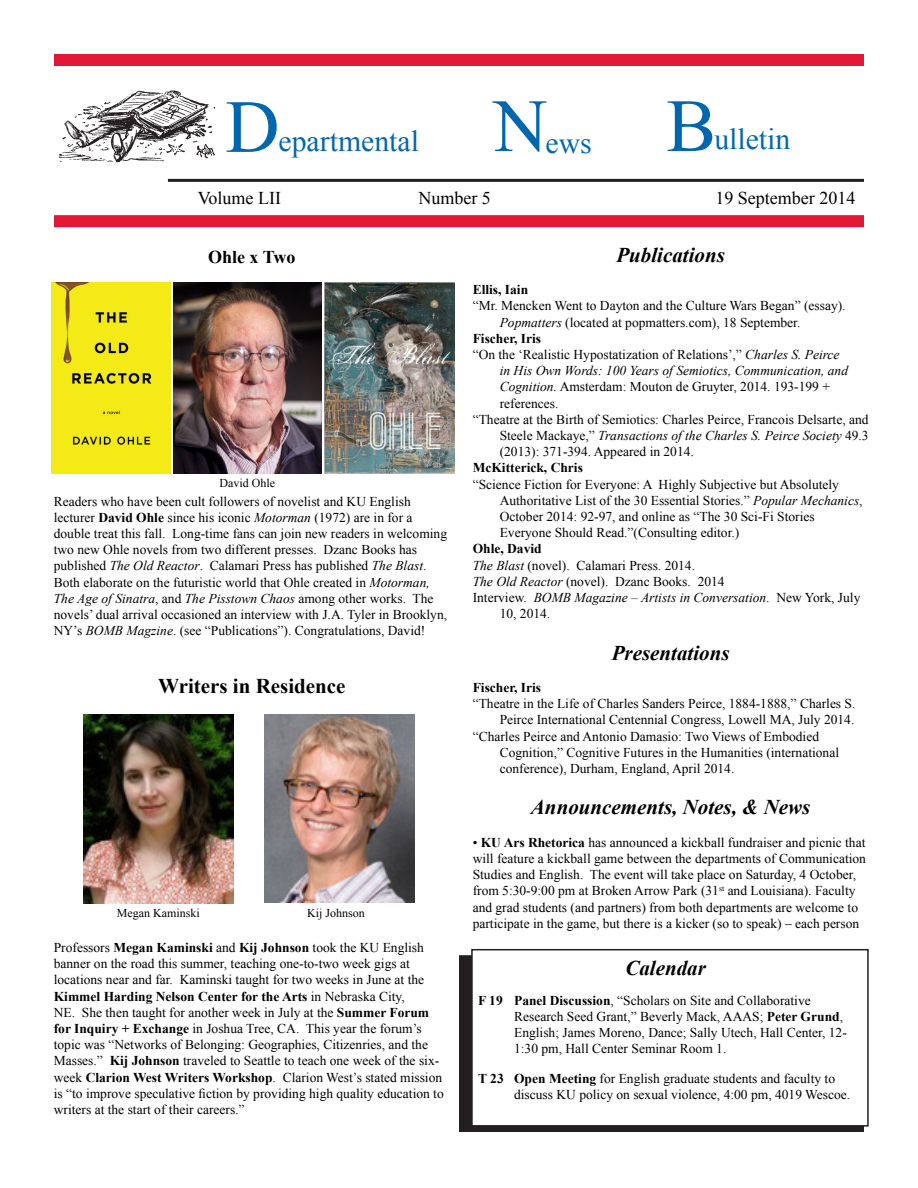
<style>
.page{position:relative;width:918px;height:1188px;background:#fff}
.page>*{position:absolute;margin:0;border:0;box-sizing:border-box;transform-origin:0 0}
.t1{font:75px "Times New Roman";color:#0067af}
.t2{font:29.7px "Times New Roman";color:#0067af}
.t3{font:italic 700 21px "Times New Roman";color:#000}
.t4{font:700 21px "Times New Roman";color:#000}
.t5{font:18px "Times New Roman";color:#000}
.t6{font:700 18px "Times New Roman";color:#000}
.t7{font:13.5px/16.2px "Times New Roman";color:#000}
.t8{font:italic 13.5px/16.2px "Times New Roman";color:#000}
.t9{font:700 13.5px "Times New Roman";color:#000}
.t10{font:12px "Times New Roman";color:#000}
.s1{font-weight:700}
.s2{font-style:italic}
.s3{font-style:normal}
</style>
<div class="page">
<div style="left:54px;top:54px;width:810px;height:12px;background:#e21736"></div>
<hr style="left:168px;top:179px;width:696px;height:3px;background:#231f20">
<div style="left:54px;top:215px;width:810px;height:12px;background:#e21736"></div>
<img style="left:59px;top:89px;width:156px;height:73px">
<div style="left:460px;top:956px;width:403px;height:175px;background:#231f20"></div>
<div style="left:459px;top:955px;width:405px;height:177px;border:2px solid #231f20"></div>
<div style="left:472px;top:950px;width:396px;height:176px;background:#fff"></div>
<div style="left:471px;top:949px;width:398px;height:178px;border:2px solid #231f20"></div>
<img style="left:324px;top:283px;width:131px;height:190px">
<img style="left:51px;top:283px;width:119px;height:190px">
<img style="left:174px;top:283px;width:147px;height:190px">
<img style="left:84px;top:714px;width:150px;height:189px">
<img style="left:265px;top:715px;width:150px;height:187px">
<p class="t1" style="left:225px;top:76px;width:56px">D</p>
<p class="t1" style="left:493px;top:75px;width:56px">N</p>
<p class="t1" style="left:666px;top:75px;width:52px">B</p>
<p class="t2" style="left:279px;top:121px;width:142px">epartmental</p>
<p class="t2" style="left:546px;top:123px;width:48px">ews</p>
<p class="t2" style="left:714px;top:119px;width:77px">ulletin</p>
<p class="t5" style="left:198px;top:185px;width:85px">Volume LII</p>
<p class="t5" style="left:418px;top:185px;width:74px">Number 5</p>
<p class="t5" style="left:715px;top:185px;width:141px">19 September 2014</p>
<p class="t6" style="left:208px;top:244px;width:89px">Ohle x Two</p>
<p class="t10" style="left:220px;top:475px;width:57px">David Ohle</p>
<p class="t7" style="left:54px;top:493px;width:395px">Readers who have been cult followers of novelist and KU English lecturer <span class="s1">David Ohle</span> since his iconic <span class="s2">Motorman</span> (1972) are in for a double treat this fall. Long-time fans can join new readers in welcoming two new Ohle novels from two different presses. Dzanc Books has published <span class="s2">The Old Reactor</span>. Calamari Press has published <span class="s2">The Blast</span>.<br>Both elaborate on the futuristic world that Ohle created in <span class="s2">Motorman, The Age of Sinatra</span>, and <span class="s2">The Pisstown Chaos</span> among other works. The novels’ dual arrival occasioned an interview with J.A. Tyler in Brooklyn, NY’s <span class="s2">BOMB Magzine</span>. (see “Publications”). Congratulations, David!</p>
<p class="t4" style="left:158px;top:671px;width:189px">Writers in Residence</p>
<p class="t10" style="left:117px;top:905px;width:84px">Megan Kaminski</p>
<p class="t10" style="left:307px;top:905px;width:59px">Kij Johnson</p>
<p class="t7" style="left:54px;top:939px;width:391px">Professors <span class="s1">Megan Kaminski</span> and <span class="s1">Kij Johnson</span> took the KU English banner on the road this summer, teaching one-to-two week gigs at locations near and far. Kaminski taught for two weeks in June at the <span class="s1">Kimmel Harding Nelson Center for the Arts</span> in Nebraska City,<br>NE. She then taught for another week in July at the <span class="s1">Summer Forum for Inquiry + Exchange</span> in Joshua Tree, CA. This year the forum’s topic was “Networks of Belonging: Geographies, Citizenries, and the Masses.” <span class="s1">Kij Johnson</span> traveled to Seattle to teach one week of the six&shy;week <span class="s1">Clarion West Writers Workshop</span>. Clarion West’s stated mission is “to improve speculative fiction by providing high quality education to writers at the start of their careers.”</p>
<p class="t3" style="left:616px;top:240px;width:110px">Publications</p>
<p class="t9" style="left:473px;top:280px;width:57px">Ellis, Iain</p>
<p class="t7" style="left:500px;top:297px;width:347px;text-indent:-27px">“Mr. Mencken Went to Dayton and the Culture Wars Began” (essay).<br><span class="s2">Popmatters</span> (located at popmatters.com), 18 September.</p>
<p class="t9" style="left:473px;top:329px;width:70px">Fischer, Iris</p>
<p class="t7" style="left:500px;top:346px;width:350px;text-indent:-27px">“On the ‘Realistic Hypostatization of Relations’,” <span class="s2">Charles S. Peirce in His Own Words: 100 Years of Semiotics, Communication, and Cognition.</span> Amsterdam: Mouton de Gruyter, 2014. 193-199 + references.</p>
<p class="t7" style="left:500px;top:411px;width:370px;text-align:justify;text-indent:-27px">“Theatre at the Birth of Semiotics: Charles Peirce, Francois Delsarte, and Steele Mackaye,” <span class="s2">Transactions of the Charles S. Peirce Society</span> 49.3 (2013): 371-394. Appeared in 2014.</p>
<p class="t9" style="left:473px;top:458px;width:112px">McKitterick, Chris</p>
<p class="t7" style="left:500px;top:476px;width:364px;text-indent:-27px">“Science Fiction for Everyone: A Highly Subjective but Absolutely Authoritative List of the 30 Essential Stories.” <span class="s2">Popular Mechanics</span>, October 2014: 92-97, and online as “The 30 Sci-Fi Stories Everyone Should Read.”(Consulting editor.)</p>
<p class="t9" style="left:473px;top:539px;width:71px">Ohle, David</p>
<p class="t7" style="left:473px;top:557px;width:224px"><span class="s2">The Blast</span> (novel). Calamari Press. 2014.</p>
<p class="t7" style="left:473px;top:573px;width:253px"><span class="s2">The Old Reactor</span> (novel). Dzanc Books. 2014</p>
<p class="t8" style="left:500px;top:589px;width:362px;text-indent:-27px"><span class="s3">Interview.</span> BOMB Magazine – Artists in Conversation<span class="s3">. New York, July<br>10, 2014.</span></p>
<p class="t3" style="left:612px;top:638px;width:119px">Presentations</p>
<p class="t9" style="left:473px;top:678px;width:70px">Fischer, Iris</p>
<p class="t7" style="left:473px;top:695px;width:384px;text-align:right">“Theatre in the Life of Charles Sanders Peirce, 1884-1888,” Charles S.<br>Peirce International Centennial Congress, Lowell MA, July 2014.</p>
<p class="t7" style="left:500px;top:728px;width:341px;text-indent:-27px">“Charles Peirce and Antonio Damasio: Two Views of Embodied<br>Cognition,” Cognitive Futures in the Humanities (international conference), Durham, England, April 2014.</p>
<p class="t3" style="left:531px;top:793px;width:281px">Announcements, Notes, &amp; News</p>
<p class="t7" style="left:473px;top:834px;width:395px">• <span class="s1">KU Ars Rhetorica</span> has announced a kickball fundraiser and picnic that will feature a kickball game between the departments of Communication Studies and English. The event will take place on Saturday, 4 October, from 5:30-9:00 pm at Broken Arrow Park (31<sup>st</sup> and Louisiana). Faculty and grad students (and partners) from both departments are welcome to participate in the game, but there is a kicker (so to speak) – each person</p>
<p class="t3" style="left:625px;top:954px;width:82px">Calendar</p>
<p class="t7" style="left:514px;top:992px;width:334px;text-indent:-36px"><span class="s1">F 19 Panel Discussion</span>, “Scholars on Site and Collaborative Research Seed Grant,” Beverly Mack, AAAS; <span class="s1">Peter Grund</span>, English; James Moreno, Dance; Sally Utech, Hall Center, 12- 1:30 pm, Hall Center Seminar Room 1.</p>
<p class="t7" style="left:514px;top:1070px;width:338px;text-indent:-36px"><span class="s1">T 23 Open Meeting</span> for English graduate students and faculty to discuss KU policy on sexual violence, 4:00 pm, 4019 Wescoe.</p>
</div>
